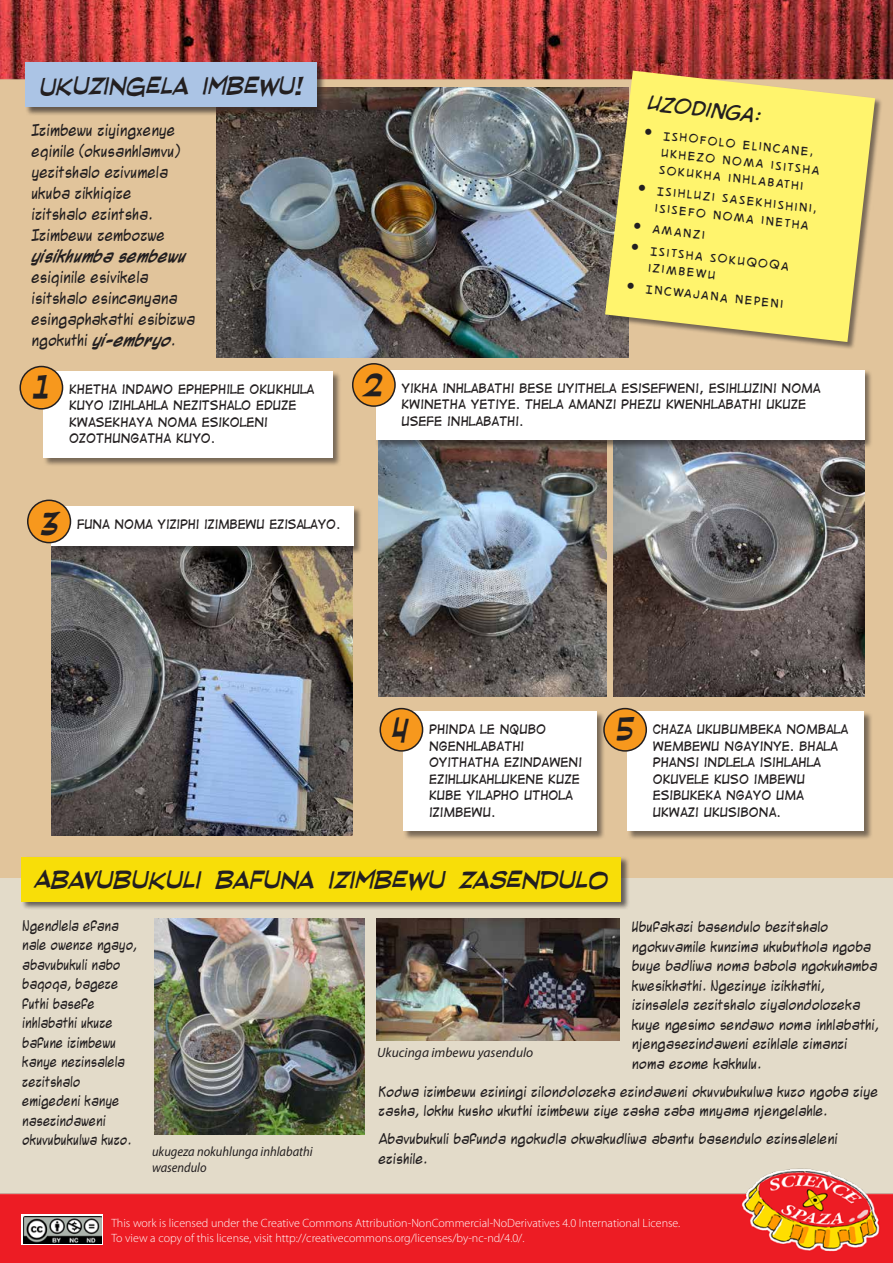
<style>
.page{position:relative;width:893px;height:1263px;background:#fff}
.page>*{position:absolute;margin:0;border:0;box-sizing:border-box;transform-origin:0 0}
.t1{font:italic 44.55px "Red State Blue State BB";color:#231f20}
.t2{font:italic 33.6px "Red State Blue State BB";color:#231f20}
.t3{font:italic 33.6px "Red State Blue State BB";color:#231f20;scale:.96 1}
.t4{font:italic 28.05px "Digital Strip.BB";color:#231f20}
.t5{font:15.6px/17.1px "Digital Strip.BB";color:#231f20}
.t6{font:15px/21px "Mighty Zeo 20";color:#231f20}
.t7{font:700 15px "Mighty Zeo 20";color:#231f20}
.t8{font:13.5px/19.5px "Mighty Zeo 20";color:#231f20}
.t9{font:13.5px/19.5px "Mighty Zeo 20";color:#231f20;scale:.93 1}
.t10{font:italic 13.5px/16.2px "Myriad Pro";color:#231f20;scale:.92 1}
.t11{font:italic 13.5px "Myriad Pro";color:#231f20}
.t12{font:12px/16.5px "Digital Strip";color:#231f20}
.t13{font:300 12px/14.4px "Myriad Pro";color:#fff}
.s1{font-weight:700}
</style>
<div class="page">
<div style="left:0;top:878px;width:893px;height:319px;background:#e3dbc9"></div>
<div style="left:0;top:63px;width:893px;height:815px;background:#e1c49b"></div>
<img style="left:0;top:0;width:893px;height:80px">
<img style="left:216px;top:87px;width:412px;height:270px">
<div style="left:605px;top:71px;width:278px;height:279px;background:#231f20;opacity:.55"></div>
<svg style="left:605px;top:71px;width:270px;height:271px;background:#eedf6c"></svg>
<div style="left:25px;top:62px;width:301px;height:54px;background:#231f20;opacity:.65"></div>
<div style="left:25px;top:62px;width:292px;height:45px;background:#abc4e5"></div>
<div style="left:21px;top:856px;width:608px;height:54px;background:#231f20;opacity:.65"></div>
<div style="left:21px;top:857px;width:600px;height:44px;background:#f8de08"></div>
<img style="left:613px;top:449px;width:251px;height:247px">
<img style="left:378px;top:449px;width:229px;height:247px">
<img style="left:52px;top:555px;width:300px;height:281px">
<img style="left:154px;top:918px;width:210px;height:217px">
<div style="left:375px;top:369px;width:498px;height:80px;background:#231f20;opacity:.55"></div>
<div style="left:376px;top:370px;width:488px;height:70px;background:#fff"></div>
<div style="left:353px;top:364px;width:42px;height:42px;background:#f7981d;border-radius:50%"></div>
<div style="left:352px;top:363px;width:44px;height:44px;border:2px solid #231f20;border-radius:50%"></div>
<div style="left:51px;top:506px;width:311px;height:49px;background:#231f20;opacity:.55"></div>
<div style="left:51px;top:506px;width:302px;height:40px;background:#fff"></div>
<div style="left:28px;top:500px;width:42px;height:43px;background:#f7981d;border-radius:50%"></div>
<div style="left:27px;top:500px;width:44px;height:43px;border:2px solid #231f20;border-radius:50%"></div>
<div style="left:403px;top:711px;width:203px;height:129px;background:#231f20;opacity:.55"></div>
<div style="left:404px;top:712px;width:193px;height:119px;background:#fff"></div>
<div style="left:380px;top:709px;width:43px;height:42px;background:#f7981d;border-radius:50%"></div>
<div style="left:380px;top:708px;width:43px;height:44px;border:2px solid #231f20;border-radius:50%"></div>
<div style="left:627px;top:711px;width:246px;height:129px;background:#231f20;opacity:.55"></div>
<div style="left:627px;top:712px;width:237px;height:119px;background:#fff"></div>
<div style="left:604px;top:709px;width:42px;height:42px;background:#f7981d;border-radius:50%"></div>
<div style="left:603px;top:708px;width:44px;height:44px;border:2px solid #231f20;border-radius:50%"></div>
<div style="left:43px;top:371px;width:298px;height:95px;background:#231f20;opacity:.55"></div>
<div style="left:44px;top:371px;width:289px;height:86px;background:#fff"></div>
<div style="left:20px;top:366px;width:43px;height:43px;background:#f7981d;border-radius:50%"></div>
<div style="left:20px;top:366px;width:43px;height:44px;border:2px solid #231f20;border-radius:50%"></div>
<img style="left:0;top:1168px;width:893px;height:95px">
<div style="left:22px;top:1215px;width:81px;height:30px;background:linear-gradient(to right,#000,#020202)"></div>
<img style="left:23px;top:1216px;width:78px;height:27px">
<img style="left:376px;top:918px;width:243px;height:122px">
<svg style="left:645px;top:129px;width:7px;height:7px"></svg>
<svg style="left:639px;top:184px;width:6px;height:7px"></svg>
<svg style="left:634px;top:223px;width:7px;height:6px"></svg>
<svg style="left:632px;top:244px;width:6px;height:7px"></svg>
<svg style="left:627px;top:282px;width:7px;height:7px"></svg>
<h2 class="t3" style="left:39px;top:72px;width:276px">Ukuzingela imbewu!</h2>
<p class="t6" style="left:32px;top:120px;width:151px">Izimbewu ziyingxenye eqinile (okusanhlamvu) yezitshalo ezivumela ukuba zikhiqize izitshalo ezintsha.<br>Izimbewu zembozwe</p>
<p class="t7" style="left:32px;top:247px;width:156px">yisikhumba sembewu</p>
<p class="t6" style="left:32px;top:267px;width:165px">esiqinile esivikela isitshalo esincanyana esingaphakathi esibizwa ngokuthi <span class="s1">yi-embryo</span>.</p>
<h1 class="t1" style="left:33px;top:370px;width:18px">1</h1>
<p class="t12" style="left:69px;top:381px;width:247px">KHETHA INDAWO EPHEPHILE OKUKHULA<br>KUYO IZIHLAHLA NEZITSHALO EDUZE<br>KWASEKHAYA NOMA ESIKOLENI<br>OZOTHUNGATHA KUYO.</p>
<h3 class="t4" style="left:649px;top:85px;width:116px;rotate:6deg">Uzodinga:</h3>
<h3 class="t5" style="left:664px;top:126px;width:161px;rotate:6deg">Ishofolo elincane, ukhezo noma isitsha sokukha inhlabathi</h3>
<h3 class="t5" style="left:658px;top:182px;width:162px;rotate:6deg">Isihluzi sasekhishini, isisefo noma inetha</h3>
<h3 class="t5" style="left:654px;top:217px;width:141px;line-height:21.8px;rotate:6deg">Amanzi<br>Isitsha sokuqoqa</h3>
<h3 class="t5" style="left:649px;top:256px;width:140px;line-height:21.8px;rotate:6deg">izimbewu<br>Incwajana nepeni</h3>
<h1 class="t1" style="left:362px;top:367px;width:22px">2</h1>
<p class="t12" style="left:401px;top:379px;width:421px">YIKHA INHLABATHI BESE UYITHELA ESISEFWENI, ESIHLUZINI NOMA<br>KWINETHA YETIYE. THELA AMANZI PHEZU KWENHLABATHI UKUZE<br>USEFE INHLABATHI.</p>
<h1 class="t1" style="left:40px;top:503px;width:20px">3</h1>
<p class="t12" style="left:77px;top:516px;width:265px">FUNA NOMA YIZIPHI IZIMBEWU EZISALAYO.</p>
<h1 class="t1" style="left:615px;top:712px;width:20px">5</h1>
<h1 class="t1" style="left:391px;top:712px;width:17px">4</h1>
<p class="t12" style="left:653px;top:721px;width:197px">CHAZA UKUBUMBEKA NOMBALA<br>WEMBEWU NGAYINYE. BHALA<br>PHANSI INDLELA ISIHLAHLA<br>OKUVELE KUSO IMBEWU<br>ESIBUKEKA NGAYO UMA<br>UKWAZI UKUSIBONA.</p>
<p class="t12" style="left:429px;top:721px;width:155px">PHINDA LE NQUBO<br>NGENHLABATHI<br>OYITHATHA EZINDAWENI<br>EZIHLUKAHLUKENE KUZE<br>KUBE YILAPHO UTHOLA<br>IZIMBEWU.</p>
<h2 class="t2" style="left:35px;top:866px;width:574px">Abavubukuli bafuna izimbewu zasendulo</h2>
<p class="t9" style="left:22px;top:916px;width:125px">Ngendlela efana nale owenze ngayo, abavubukuli nabo baqoqa, bageze futhi basefe inhlabathi ukuze bafune izimbewu kanye nezinsalela zezitshalo emigedeni kanye nasezindaweni okuvubukulwa kuzo.</p>
<p class="t8" style="left:632px;top:918px;width:248px">Ubufakazi basendulo bezitshalo ngokuvamile kunzima ukubuthola ngoba buye badliwa noma babola ngokuhamba kwesikhathi. Ngezinye izikhathi, izinsalela zezitshalo ziyalondolozeka kuye ngesimo sendawo noma inhlabathi, njengasezindaweni ezihlale zimanzi noma ezome kakhulu.</p>
<p class="t11" style="left:377px;top:1044px;width:158px">Ukucinga imbewu yasendulo</p>
<p class="t8" style="left:378px;top:1082px;width:501px">Kodwa izimbewu eziningi zilondolozeka ezindaweni okuvubukulwa kuzo ngoba ziye zasha, lokhu kusho ukuthi izimbewu ziye zasha zaba mnyama njengelahle.</p>
<p class="t8" style="left:378px;top:1130px;width:461px">Abavubukuli bafunda ngokudla okwakudliwa abantu basendulo ezinsaleleni ezishile.</p>
<p class="t10" style="left:152px;top:1143px;width:176px">ukugeza nokuhlunga inhlabathi wasendulo</p>
<p class="t13" style="left:111px;top:1216px;width:570px">This work is licensed under the Creative Commons Attribution-NonCommercial-NoDerivatives 4.0 International License.<br>To view a copy of this license, visit http://creativecommons.org/licenses/by-nc-nd/4.0/.</p>
</div>
